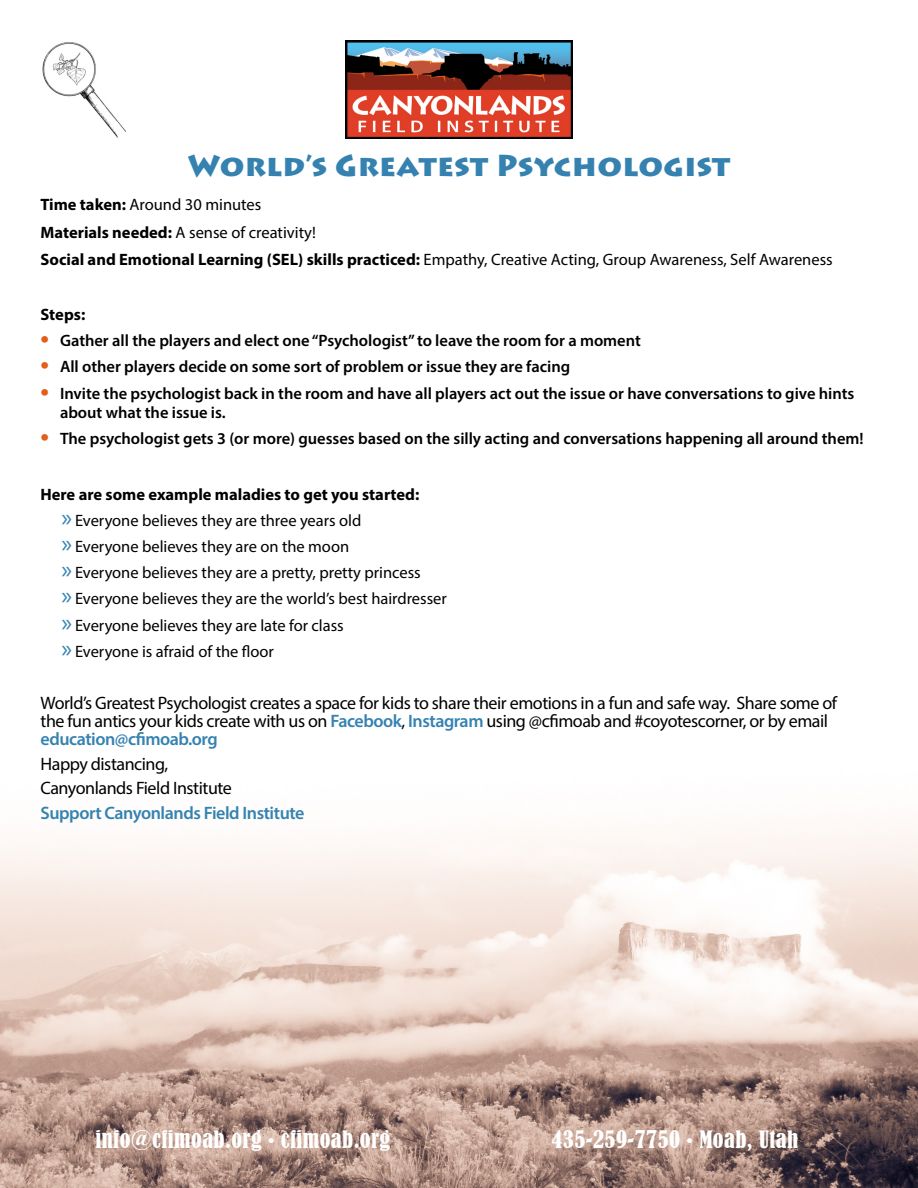
<style>
.page{position:relative;width:918px;height:1188px;background:#fff}
.page>*{position:absolute;margin:0;border:0;box-sizing:border-box;transform-origin:0 0}
.t1{font:900 30px "Lithos Pro";letter-spacing:.01em;color:#3582b1}
.t2{font:condensed 22.5px "Bernard";letter-spacing:.02em;color:#fff}
.t3{font:18px/18px "Myriad Pro";letter-spacing:-.025em;color:#000}
.t4{font:600 18px "Myriad Pro";letter-spacing:-.025em;color:#3582b1}
.t5{font:16.5px/26.2px "Myriad Pro";color:#000}
.t6{font:600 16.5px/19.5px "Myriad Pro";color:#000}
.t7{font:700 16.5px "Myriad Pro";letter-spacing:-.005em;color:#000}
.s1{font-weight:700}
.s2{font-weight:700;font-size:25.5px;color:#e65c1a}
.s3{font-size:25.5px;color:#3582b1}
.s4{font-weight:600;color:#3582b1}
</style>
<div class="page">
<img style="left:0;top:827px;width:918px;height:361px">
<img style="left:346px;top:40px;width:226px;height:98px">
<img style="left:42px;top:42px;width:84px;height:96px">
<img style="left:53px;top:52px;width:34px;height:34px">
<h1 class="t1" style="left:188px;top:147px;width:544px">World’s Greatest Psychologist</h1>
<p class="t5" style="left:40px;top:191px;width:794px;line-height:27.5px"><span class="s1">Time taken:</span> Around 30 minutes<br><span class="s1">Materials needed:</span> A sense of creativity!<br><span class="s1">Social and Emotional Learning (SEL) skills practiced:</span> Empathy, Creative Acting, Group Awareness, Self Awareness</p>
<p class="t7" style="left:40px;top:304px;width:46px">Steps:</p>
<p class="t6" style="left:41px;top:330px;width:602px"><span class="s2">•</span> Gather all the players and elect one “Psychologist” to leave the room for a moment</p>
<p class="t6" style="left:41px;top:357px;width:531px"><span class="s2">•</span> All other players decide on some sort of problem or issue they are facing</p>
<p class="t6" style="left:60px;top:383px;width:796px;text-indent:-19px"><span class="s2">•</span> Invite the psychologist back in the room and have all players act out the issue or have conversations to give hints about what the issue is.</p>
<p class="t6" style="left:41px;top:429px;width:825px"><span class="s2">•</span> The psychologist gets 3 (or more) guesses based on the silly acting and conversations happening all around them!</p>
<p class="t5" style="left:61px;top:481px;width:387px;text-indent:-21px"><span class="s1">Here are some example maladies to get you started:<br></span><span class="s3">»</span> Everyone believes they are three years old<br><span class="s3">»</span> Everyone believes they are on the moon<br><span class="s3">»</span> Everyone believes they are a pretty, pretty princess<br><span class="s3">»</span> Everyone believes they are the world’s best hairdresser <span class="s3">»</span> Everyone believes they are late for class<br><span class="s3">»</span> Everyone is afraid of the floor</p>
<p class="t3" style="left:40px;top:694px;width:798px">World’s Greatest Psychologist creates a space for kids to share their emotions in a fun and safe way. Share some of the fun antics your kids create with us on <span class="s4">Facebook</span>, <span class="s4">Instagram</span> using @cfimoab and #coyotescorner, or by email <span class="s4">education@cfimoab.org</span></p>
<p class="t3" style="left:40px;top:751px;width:193px;line-height:24.5px">Happy distancing,<br>Canyonlands Field Institute</p>
<p class="t4" style="left:40px;top:801px;width:266px">Support Canyonlands Field Institute</p>
<h2 class="t2" style="left:95px;top:1126px;width:296px">info@cfimoab.org • cfimoab.org</h2>
<h2 class="t2" style="left:551px;top:1126px;width:248px">435-259-7750 • Moab, Utah</h2>
<h2 class="t2" style="left:82px;top:1139px;width:296px">info@cfimoab.org • cfimoab.org</h2>
<h2 class="t2" style="left:565px;top:1139px;width:248px">435-259-7750 • Moab, Utah</h2>
</div>
